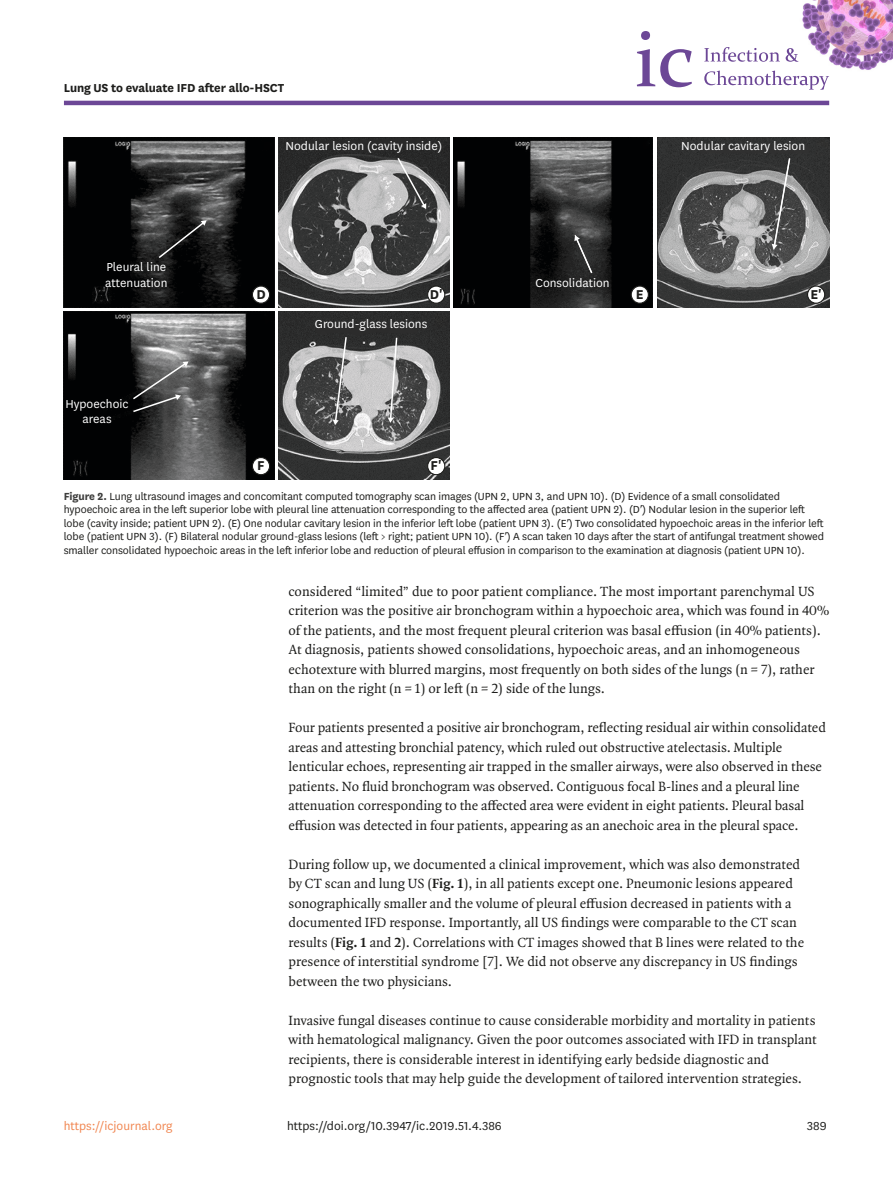
<style>
.page{position:relative;width:893px;height:1191px;background:#fff}
.page>*{position:absolute;margin:0;border:0;box-sizing:border-box;transform-origin:0 0}
.t1{font:700 15px "National";color:#1d1d1b}
.body_p{font:14.25px/19.5px "Quadraat OT";color:#1d1d1b}
.t2{font:13.5px/16.2px "National";color:#fff}
.doi_running_footer{font:13.5px "National";color:#1d1d1b}
.alt-title-type{font:700 13.5px "National";letter-spacing:-.01em;color:#1d1d1b}
.t3{font:13.5px "National";color:#f18752}
.fig_caption{font:12px/13.5px "National";letter-spacing:-.01em;color:#1d1d1b}
.s1{font-weight:700;color:#3d3d3c}
.s2{font-family:"Times New Roman"}
.s3{font-weight:700}
</style>
<div class="page">
<img style="left:798px;top:0;width:95px;height:70px">
<hr style="left:64px;top:101px;width:765px;height:4px;background:#6c4796">
<svg style="left:637px;top:31px;width:55px;height:56px"></svg>
<svg style="left:704px;top:71px;width:125px;height:19px"></svg>
<svg style="left:704px;top:47px;width:94px;height:15px"></svg>
<img style="left:64px;top:137px;width:210px;height:171px">
<img style="left:454px;top:137px;width:199px;height:171px">
<img style="left:64px;top:312px;width:210px;height:167px">
<img style="left:278px;top:137px;width:171px;height:171px">
<img style="left:657px;top:137px;width:172px;height:171px">
<img style="left:278px;top:312px;width:171px;height:167px">
<svg style="left:157px;top:220px;width:50px;height:40px;background:#262627"></svg>
<svg style="left:396px;top:156px;width:30px;height:53px;background:#777878"></svg>
<svg style="left:574px;top:235px;width:20px;height:40px"></svg>
<svg style="left:772px;top:157px;width:19px;height:92px;background:#616161"></svg>
<svg style="left:131px;top:361px;width:58px;height:52px;background:#535353"></svg>
<svg style="left:333px;top:335px;width:15px;height:90px"></svg>
<svg style="left:388px;top:336px;width:10px;height:87px"></svg>
<div style="left:252px;top:286px;width:18px;height:17px;background:#fff;border-radius:50%"></div>
<div style="left:252px;top:285px;width:18px;height:19px;border:1px solid #1d1d1b;border-radius:50%"></div>
<div style="left:631px;top:286px;width:17px;height:17px;background:#fff;border-radius:50%"></div>
<div style="left:631px;top:285px;width:18px;height:19px;border:1px solid #1d1d1b;border-radius:50%"></div>
<div style="left:252px;top:457px;width:18px;height:18px;background:#fff;border-radius:50%"></div>
<div style="left:252px;top:457px;width:18px;height:18px;border:1px solid #1d1d1b;border-radius:50%"></div>
<div style="left:428px;top:286px;width:17px;height:17px;background:#fff;border-radius:50%"></div>
<div style="left:427px;top:285px;width:18px;height:19px;border:1px solid #1d1d1b;border-radius:50%"></div>
<div style="left:807px;top:286px;width:18px;height:17px;background:#fff;border-radius:50%"></div>
<div style="left:807px;top:285px;width:18px;height:19px;border:1px solid #1d1d1b;border-radius:50%"></div>
<div style="left:428px;top:457px;width:17px;height:18px;background:#fff;border-radius:50%"></div>
<div style="left:427px;top:457px;width:18px;height:18px;border:1px solid #1d1d1b;border-radius:50%"></div>
<p class="alt-title-type" style="left:64px;top:78px;width:222px">Lung US to evaluate IFD after allo-HSCT</p>
<p class="t2" style="left:285px;top:138px;width:158px">Nodular lesion (cavity inside)</p>
<p class="t2" style="left:681px;top:138px;width:126px">Nodular cavitary lesion</p>
<p class="t2" style="left:105px;top:258px;width:64px">Pleural line attenuation</p>
<p class="t2" style="left:65px;top:396px;width:65px;line-height:15px;text-align:center">Hypoechoic areas</p>
<p class="t2" style="left:535px;top:274px;width:76px">Consolidation</p>
<p class="t1" style="left:430px;top:283px;width:14px">D'</p>
<p class="t1" style="left:810px;top:283px;width:13px">E'</p>
<p class="t1" style="left:256px;top:283px;width:11px">D</p>
<p class="t1" style="left:636px;top:283px;width:9px">E</p>
<p class="t2" style="left:315px;top:315px;width:114px">Ground-glass lesions</p>
<p class="t1" style="left:431px;top:455px;width:13px">F'</p>
<p class="fig_caption" style="left:64px;top:488px;width:762px"><span class="s1">Figure 2.</span> Lung ultrasound images and concomitant computed tomography scan images (UPN 2, UPN 3, and UPN 10). (D) Evidence of a small consolidated hypoechoic area in the left superior lobe with pleural line attenuation corresponding to the affected area (patient UPN 2). (D<span class="s2">′</span>) Nodular lesion in the superior left lobe (cavity inside; patient UPN 2). (E) One nodular cavitary lesion in the inferior left lobe (patient UPN 3). (E<span class="s2">′</span>) Two consolidated hypoechoic areas in the inferior left lobe (patient UPN 3). (F) Bilateral nodular ground-glass lesions (left &gt; right; patient UPN 10). (F<span class="s2">′</span>) A scan taken 10 days after the start of antifungal treatment showed smaller consolidated hypoechoic areas in the left inferior lobe and reduction of pleural effusion in comparison to the examination at diagnosis (patient UPN 10).</p>
<p class="t1" style="left:257px;top:455px;width:9px">F</p>
<p class="body_p" style="left:289px;top:581px;width:542px">considered “limited” due to poor patient compliance. The most important parenchymal US criterion was the positive air bronchogram within a hypoechoic area, which was found in 40% of the patients, and the most frequent pleural criterion was basal effusion (in 40% patients).<br>At diagnosis, patients showed consolidations, hypoechoic areas, and an inhomogeneous echotexture with blurred margins, most frequently on both sides of the lungs (n = 7), rather than on the right (n = 1) or left (n = 2) side of the lungs.</p>
<p class="body_p" style="left:289px;top:718px;width:539px">Four patients presented a positive air bronchogram, reflecting residual air within consolidated areas and attesting bronchial patency, which ruled out obstructive atelectasis. Multiple lenticular echoes, representing air trapped in the smaller airways, were also observed in these patients. No fluid bronchogram was observed. Contiguous focal B-lines and a pleural line attenuation corresponding to the affected area were evident in eight patients. Pleural basal effusion was detected in four patients, appearing as an anechoic area in the pleural space.</p>
<p class="body_p" style="left:289px;top:854px;width:517px">During follow up, we documented a clinical improvement, which was also demonstrated by CT scan and lung US (<span class="s3">Fig. 1</span>), in all patients except one. Pneumonic lesions appeared sonographically smaller and the volume of pleural effusion decreased in patients with a documented IFD response. Importantly, all US findings were comparable to the CT scan results (<span class="s3">Fig. 1</span> and <span class="s3">2</span>). Correlations with CT images showed that B lines were related to the presence of interstitial syndrome [7]. We did not observe any discrepancy in US findings between the two physicians.</p>
<p class="body_p" style="left:289px;top:1010px;width:530px">Invasive fungal diseases continue to cause considerable morbidity and mortality in patients with hematological malignancy. Given the poor outcomes associated with IFD in transplant recipients, there is considerable interest in identifying early bedside diagnostic and prognostic tools that may help guide the development of tailored intervention strategies.</p>
<p class="t3" style="left:64px;top:1116px;width:110px">https://icjournal.org</p>
<p class="doi_running_footer" style="left:287px;top:1116px;width:216px">https://doi.org/10.3947/ic.2019.51.4.386</p>
<p class="doi_running_footer" style="left:807px;top:1116px;width:21px">389</p>
</div>
